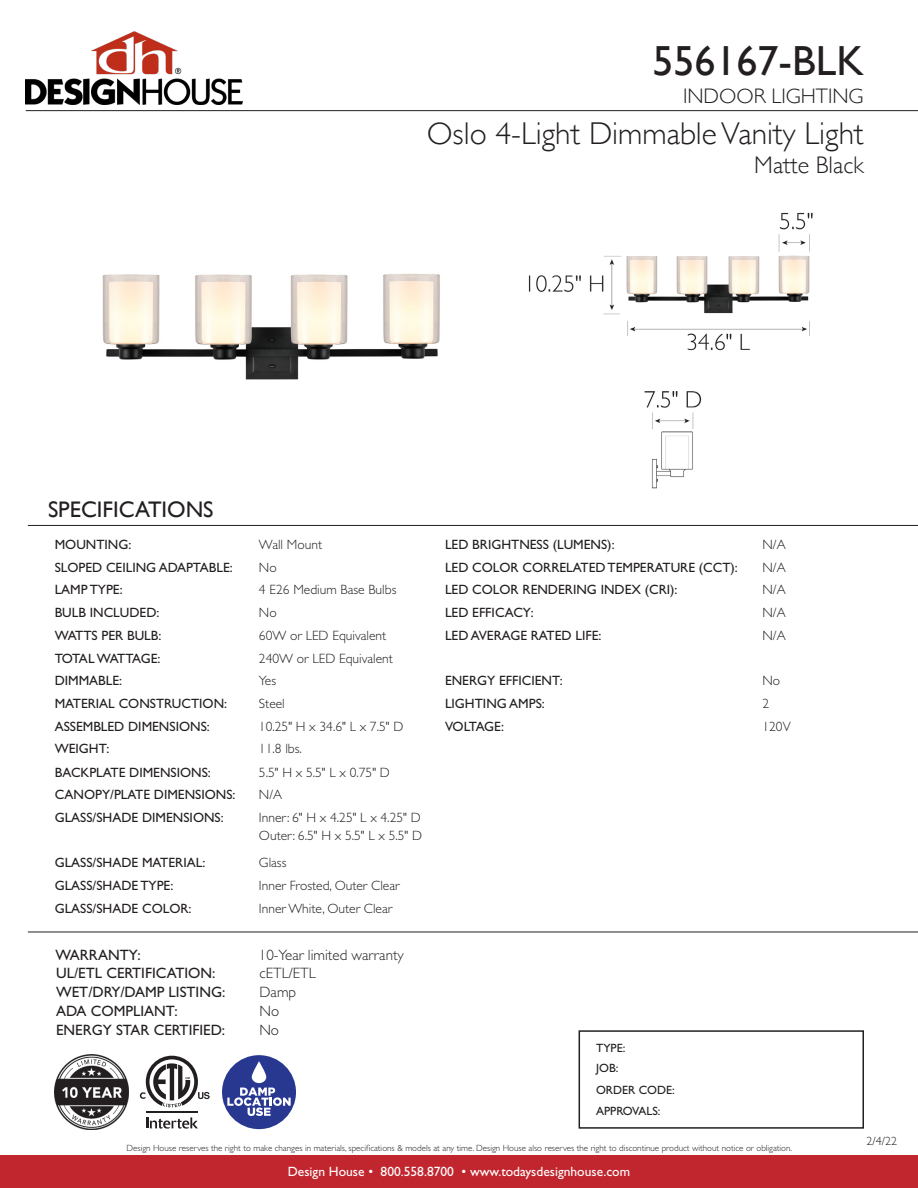
<style>
.page{position:relative;width:918px;height:1188px;background:#fff}
.page>*{position:absolute;margin:0;border:0;box-sizing:border-box;transform-origin:0 0}
.t1{font:42px "Gill Sans";color:#231f20}
.t2{font:300 31.5px "Gill Sans";color:#231f20}
.t3{font:300 24px "Gill Sans";color:#231f20}
.t4{font:22.5px "Gill Sans";color:#231f20}
.t5{font:300 21px "Gill Sans";color:#231f20}
.t6{font:15px "Gill Sans Std";color:#231f20}
.t7{font:300 15px "Gill Sans Std";color:#231f20}
.t8{font:13.5px "Gill Sans Std";color:#231f20}
.t9{font:300 13.5px "Gill Sans Std";color:#231f20}
.t10{font:13.5px "Gill Sans Std";color:#fff}
.t11{font:13.5px "Gill Sans Std";letter-spacing:-.065em;color:#231f20}
.t12{font:13.5px "Gill Sans Std";letter-spacing:-.04em;color:#231f20}
.t13{font:12px "Gill Sans Std";color:#231f20}
.t14{font:300 12px "Gill Sans";color:#231f20}
.t15{font:300 9px "Gill Sans Std";color:#231f20}
</style>
<div class="page">
<div style="left:0;top:1156px;width:918px;height:32px;background:#c1262f"></div>
<img style="left:26px;top:32px;width:217px;height:73px">
<div style="left:579px;top:1030px;width:285px;height:99px;border:2px solid #231f20"></div>
<hr style="left:26px;top:110px;width:892px;height:1px;background:#231f20">
<hr style="left:28px;top:525px;width:890px;height:1px;background:#231f20">
<img style="left:55px;top:1055px;width:74px;height:74px">
<img style="left:102px;top:273px;width:338px;height:107px">
<img style="left:528px;top:212px;width:285px;height:277px">
<hr style="left:28px;top:932px;width:890px;height:1px;background:#231f20">
<div style="left:222px;top:1055px;width:74px;height:74px;background:#283890;border-radius:50%"></div>
<svg style="left:227px;top:1061px;width:64px;height:55px"></svg>
<svg style="left:146px;top:1117px;width:52px;height:12px"></svg>
<hr style="left:146px;top:1112px;width:52px;height:1px;background:#231f20">
<svg style="left:140px;top:1056px;width:70px;height:51px"></svg>
<p class="t1" style="left:653px;top:36px;width:213px">556167-BLK</p>
<p class="t5" style="left:683px;top:79px;width:182px">INDOOR LIGHTING</p>
<p class="t2" style="left:427px;top:108px;width:438px">Oslo 4-Light Dimmable Vanity Light</p>
<p class="t3" style="left:754px;top:147px;width:111px">Matte Black</p>
<p class="t4" style="left:48px;top:496px;width:167px">SPECIFICATIONS</p>
<p class="t8" style="left:55px;top:537px;width:78px">MOUNTING:</p>
<p class="t9" style="left:259px;top:537px;width:65px">Wall Mount</p>
<p class="t8" style="left:55px;top:559px;width:180px">SLOPED CEILING ADAPTABLE:</p>
<p class="t9" style="left:259px;top:560px;width:19px">No</p>
<p class="t8" style="left:55px;top:582px;width:70px">LAMP TYPE:</p>
<p class="t9" style="left:259px;top:582px;width:139px">4 E26 Medium Base Bulbs</p>
<p class="t8" style="left:55px;top:605px;width:106px">BULB INCLUDED:</p>
<p class="t9" style="left:259px;top:605px;width:19px">No</p>
<p class="t8" style="left:55px;top:628px;width:108px">WATTS PER BULB:</p>
<p class="t9" style="left:259px;top:628px;width:129px">60W or LED Equivalent</p>
<p class="t11" style="left:55px;top:650px;width:107px">TOTAL WATTAGE:</p>
<p class="t9" style="left:259px;top:650px;width:136px">240W or LED Equivalent</p>
<p class="t8" style="left:55px;top:673px;width:69px">DIMMABLE:</p>
<p class="t9" style="left:259px;top:673px;width:19px">Yes</p>
<p class="t8" style="left:55px;top:696px;width:174px">MATERIAL CONSTRUCTION:</p>
<p class="t9" style="left:259px;top:696px;width:27px">Steel</p>
<p class="t8" style="left:55px;top:718px;width:157px">ASSEMBLED DIMENSIONS:</p>
<p class="t9" style="left:259px;top:719px;width:146px">10.25" H x 34.6" L x 7.5" D</p>
<p class="t8" style="left:55px;top:741px;width:56px">WEIGHT:</p>
<p class="t9" style="left:259px;top:741px;width:44px">11.8 lbs.</p>
<p class="t8" style="left:55px;top:764px;width:158px">BACKPLATE DIMENSIONS:</p>
<p class="t9" style="left:259px;top:765px;width:132px">5.5" H x 5.5" L x 0.75" D</p>
<p class="t8" style="left:55px;top:787px;width:182px">CANOPY/PLATE DIMENSIONS:</p>
<p class="t9" style="left:259px;top:787px;width:25px">N/A</p>
<p class="t8" style="left:55px;top:810px;width:171px">GLASS/SHADE DIMENSIONS:</p>
<p class="t9" style="left:259px;top:810px;width:163px">Inner: 6" H x 4.25" L x 4.25" D</p>
<p class="t9" style="left:259px;top:828px;width:165px">Outer: 6.5" H x 5.5" L x 5.5" D</p>
<p class="t8" style="left:55px;top:855px;width:152px">GLASS/SHADE MATERIAL:</p>
<p class="t9" style="left:259px;top:855px;width:29px">Glass</p>
<p class="t8" style="left:55px;top:877px;width:120px">GLASS/SHADE TYPE:</p>
<p class="t9" style="left:259px;top:878px;width:142px">Inner Frosted, Outer Clear</p>
<p class="t8" style="left:55px;top:900px;width:138px">GLASS/SHADE COLOR:</p>
<p class="t9" style="left:259px;top:900px;width:135px">Inner White, Outer Clear</p>
<p class="t6" style="left:56px;top:946px;width:87px">WARRANTY:</p>
<p class="t6" style="left:56px;top:965px;width:161px">UL/ETL CERTIFICATION:</p>
<p class="t6" style="left:56px;top:984px;width:171px">WET/DRY/DAMP LISTING:</p>
<p class="t6" style="left:56px;top:1003px;width:123px">ADA COMPLIANT:</p>
<p class="t7" style="left:259px;top:946px;width:146px">10-Year limited warranty</p>
<p class="t7" style="left:260px;top:965px;width:58px">cETL/ETL</p>
<p class="t7" style="left:260px;top:984px;width:38px">Damp</p>
<p class="t7" style="left:260px;top:1003px;width:21px">No</p>
<p class="t6" style="left:56px;top:1022px;width:171px">ENERGY STAR CERTIFIED:</p>
<p class="t7" style="left:259px;top:1022px;width:21px">No</p>
<p class="t8" style="left:445px;top:537px;width:171px">LED BRIGHTNESS (LUMENS):</p>
<p class="t9" style="left:762px;top:537px;width:25px">N/A</p>
<p class="t8" style="left:445px;top:559px;width:294px">LED COLOR CORRELATED TEMPERATURE (CCT):</p>
<p class="t9" style="left:762px;top:560px;width:25px">N/A</p>
<p class="t8" style="left:445px;top:582px;width:234px">LED COLOR RENDERING INDEX (CRI):</p>
<p class="t9" style="left:762px;top:582px;width:25px">N/A</p>
<p class="t8" style="left:445px;top:605px;width:90px">LED EFFICACY:</p>
<p class="t9" style="left:762px;top:605px;width:25px">N/A</p>
<p class="t8" style="left:445px;top:628px;width:158px">LED AVERAGE RATED LIFE:</p>
<p class="t9" style="left:762px;top:628px;width:25px">N/A</p>
<p class="t8" style="left:445px;top:673px;width:119px">ENERGY EFFICIENT:</p>
<p class="t9" style="left:762px;top:673px;width:19px">No</p>
<p class="t8" style="left:445px;top:696px;width:101px">LIGHTING AMPS:</p>
<p class="t9" style="left:762px;top:696px;width:8px">2</p>
<p class="t12" style="left:445px;top:718px;width:60px">VOLTAGE:</p>
<p class="t9" style="left:762px;top:719px;width:30px">120V</p>
<p class="t13" style="left:596px;top:1041px;width:31px">TYPE:</p>
<p class="t13" style="left:596px;top:1061px;width:24px">JOB:</p>
<p class="t13" style="left:596px;top:1083px;width:80px">ORDER CODE:</p>
<p class="t13" style="left:596px;top:1104px;width:66px">APPROVALS:</p>
<p class="t15" style="left:127px;top:1143px;width:667px">Design House reserves the right to make changes in materials, specifications &amp; models at any time. Design House also reserves the right to discontinue product without notice or obligation.</p>
<p class="t10" style="left:288px;top:1164px;width:344px">Design House • 800.558.8700 • www.todaysdesignhouse.com</p>
<p class="t14" style="left:867px;top:1132px;width:32px">2/4/22</p>
</div>
